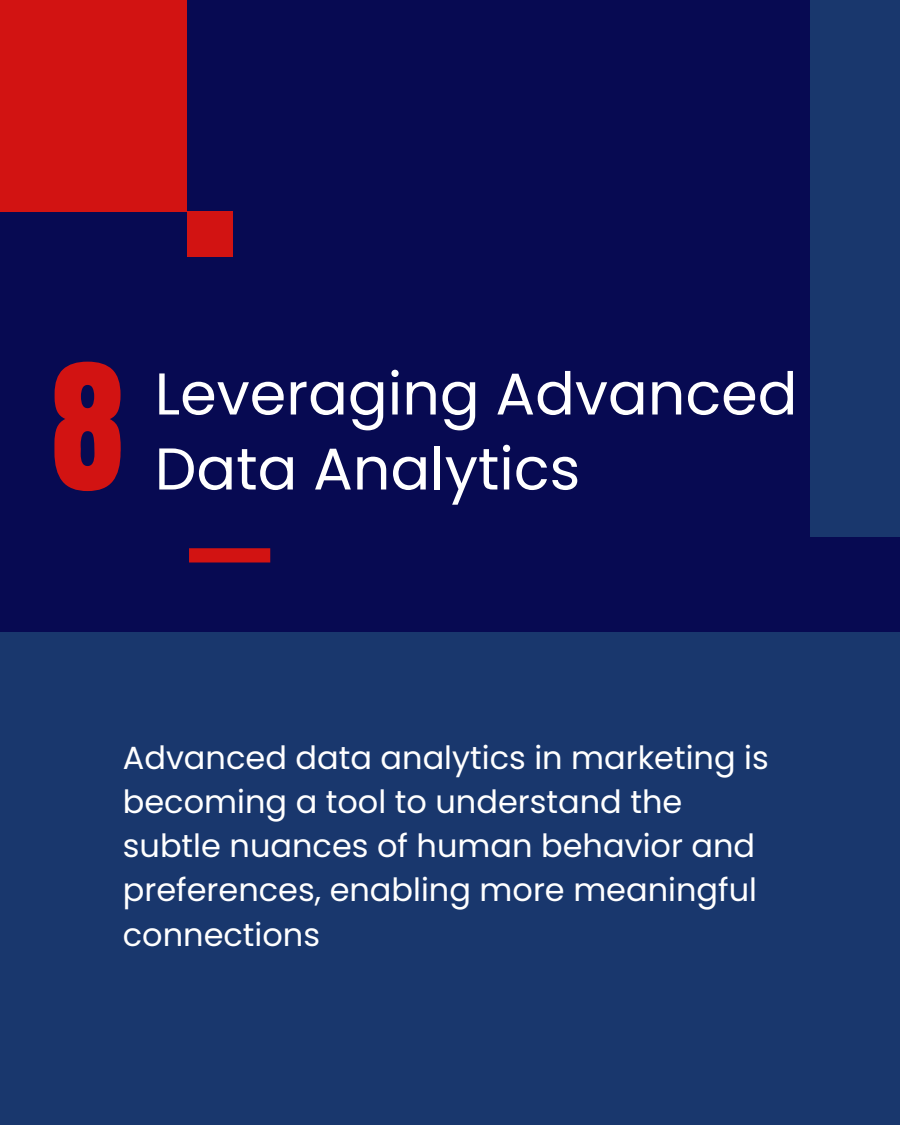
<style>
.page{position:relative;width:900px;height:1125px;background:#070a52}
.page>*{position:absolute;margin:0;border:0;box-sizing:border-box;transform-origin:0 0}
.t1{font:147.2px "Anton";color:#d21312}
.t2{font:58.9px/75px "Poppins";color:#fff}
.t3{font:32px/44.2px "Poppins";color:#fff}
</style>
<div class="page">
<div style="left:0;top:632px;width:900px;height:493px;background:#19376d"></div>
<div style="left:189px;top:548px;width:81px;height:14px;background:#d21312"></div>
<div style="left:810px;top:0;width:90px;height:537px;background:#19376d"></div>
<div style="left:0;top:0;width:187px;height:212px;background:#d21312"></div>
<div style="left:187px;top:212px;width:46px;height:45px;background:#d21312"></div>
<p class="t1" style="left:51px;top:322px;width:74px">8</p>
<p class="t2" style="left:155px;top:356px;width:644px">Leveraging Advanced<br>Data Analytics</p>
<p class="t3" style="left:123px;top:735px;width:647px">Advanced data analytics in marketing is becoming a tool to understand the subtle nuances of human behavior and preferences, enabling more meaningful connections</p>
</div>
